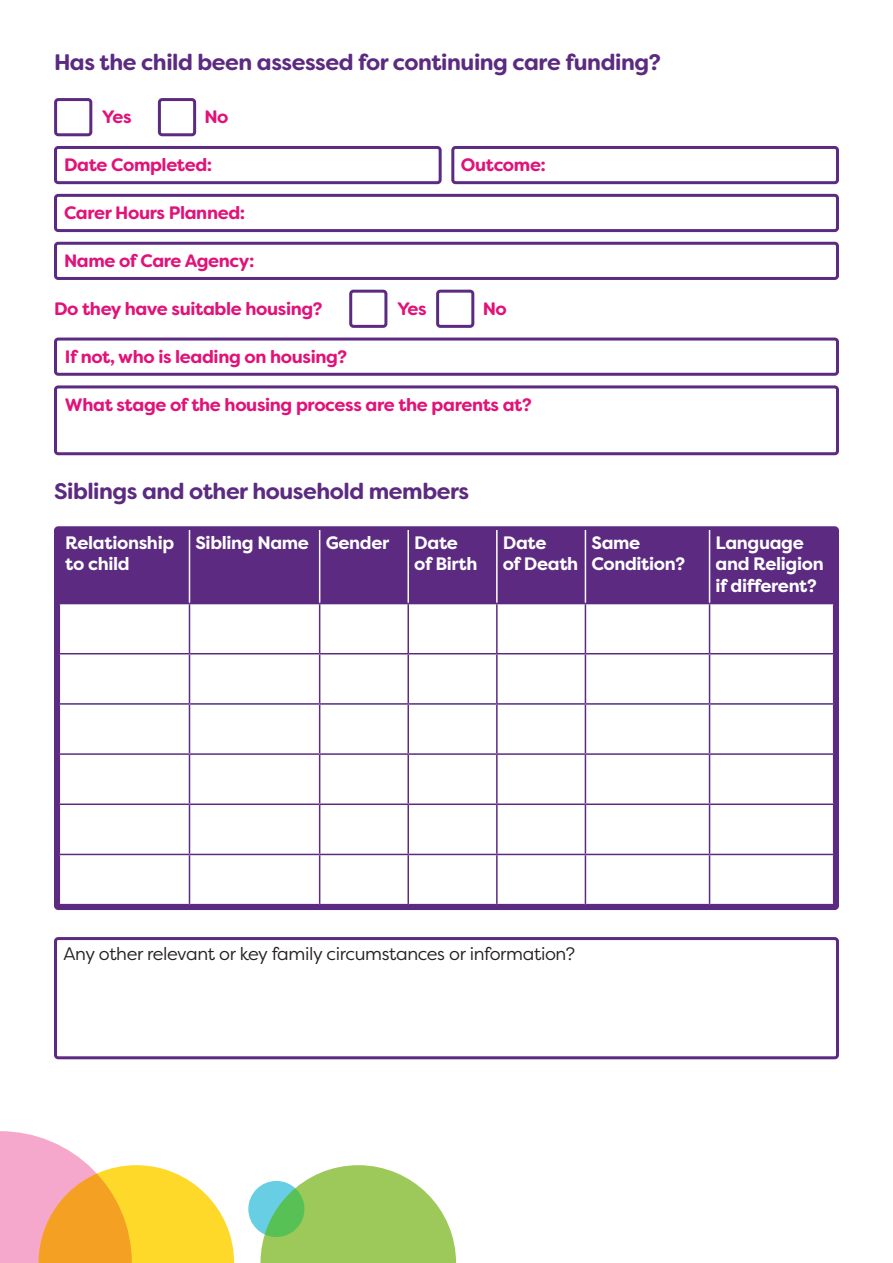
<style>
.page{position:relative;width:893px;height:1263px;background:#fff}
.page>*{position:absolute;margin:0;border:0;box-sizing:border-box;transform-origin:0 0}
.t1{font:700 22.5px "Filson Soft";letter-spacing:-.02em;color:#5c2b81}
.t2{font:700 18px "Filson Soft";letter-spacing:-.02em;color:#e11279}
.t3{font:700 18px/21.6px "Filson Pro";letter-spacing:-.02em;color:#fff}
.t4{font:18px "Filson Pro";letter-spacing:-.02em;color:#231f20}
</style>
<div class="page">
<svg style="left:260px;top:1165px;width:196px;height:98px"></svg>
<svg style="left:248px;top:1181px;width:56px;height:56px;background:#61c8a3"></svg>
<svg style="left:0;top:1131px;width:234px;height:132px"></svg>
<div style="left:54px;top:526px;width:785px;height:384px;background:#5c2b81;border-radius:4px"></div>
<svg style="left:188px;top:530px;width:523px;height:73px"></svg>
<div style="left:60px;top:604px;width:773px;height:300px;background:#fff"></div>
<hr style="left:189px;top:530px;width:1px;height:73px;background:#fff">
<hr style="left:319px;top:530px;width:1px;height:73px;background:#fff">
<hr style="left:407px;top:530px;width:2px;height:73px;background:#fff">
<hr style="left:496px;top:530px;width:2px;height:73px;background:#fff">
<hr style="left:585px;top:530px;width:1px;height:73px;background:#fff">
<hr style="left:709px;top:530px;width:1px;height:73px;background:#fff">
<hr style="left:189px;top:604px;width:1px;height:49px;background:#5c2b81">
<hr style="left:319px;top:604px;width:1px;height:49px;background:#5c2b81">
<hr style="left:407px;top:604px;width:2px;height:49px;background:#5c2b81">
<hr style="left:496px;top:604px;width:2px;height:49px;background:#5c2b81">
<hr style="left:585px;top:604px;width:1px;height:49px;background:#5c2b81">
<hr style="left:709px;top:604px;width:1px;height:49px;background:#5c2b81">
<hr style="left:59px;top:653px;width:130px;height:1px;background:#5c2b81">
<hr style="left:189px;top:653px;width:131px;height:1px;background:#5c2b81">
<hr style="left:189px;top:654px;width:1px;height:49px;background:#5c2b81">
<hr style="left:320px;top:653px;width:88px;height:1px;background:#5c2b81">
<hr style="left:319px;top:654px;width:1px;height:49px;background:#5c2b81">
<hr style="left:408px;top:653px;width:89px;height:1px;background:#5c2b81">
<hr style="left:407px;top:654px;width:2px;height:49px;background:#5c2b81">
<hr style="left:497px;top:653px;width:88px;height:1px;background:#5c2b81">
<hr style="left:496px;top:654px;width:2px;height:49px;background:#5c2b81">
<hr style="left:585px;top:653px;width:124px;height:1px;background:#5c2b81">
<hr style="left:585px;top:654px;width:1px;height:49px;background:#5c2b81">
<hr style="left:709px;top:653px;width:125px;height:1px;background:#5c2b81">
<hr style="left:709px;top:654px;width:1px;height:49px;background:#5c2b81">
<hr style="left:59px;top:703px;width:130px;height:2px;background:#5c2b81">
<hr style="left:189px;top:703px;width:131px;height:2px;background:#5c2b81">
<hr style="left:189px;top:705px;width:1px;height:48px;background:#5c2b81">
<hr style="left:320px;top:703px;width:88px;height:2px;background:#5c2b81">
<hr style="left:319px;top:705px;width:1px;height:48px;background:#5c2b81">
<hr style="left:408px;top:703px;width:89px;height:2px;background:#5c2b81">
<hr style="left:407px;top:705px;width:2px;height:48px;background:#5c2b81">
<hr style="left:497px;top:703px;width:88px;height:2px;background:#5c2b81">
<hr style="left:496px;top:705px;width:2px;height:48px;background:#5c2b81">
<hr style="left:585px;top:703px;width:124px;height:2px;background:#5c2b81">
<hr style="left:585px;top:705px;width:1px;height:48px;background:#5c2b81">
<hr style="left:709px;top:703px;width:125px;height:2px;background:#5c2b81">
<hr style="left:709px;top:705px;width:1px;height:48px;background:#5c2b81">
<hr style="left:59px;top:753px;width:130px;height:2px;background:#5c2b81">
<hr style="left:189px;top:753px;width:131px;height:2px;background:#5c2b81">
<hr style="left:189px;top:755px;width:1px;height:48px;background:#5c2b81">
<hr style="left:320px;top:753px;width:88px;height:2px;background:#5c2b81">
<hr style="left:319px;top:755px;width:1px;height:48px;background:#5c2b81">
<hr style="left:408px;top:753px;width:89px;height:2px;background:#5c2b81">
<hr style="left:407px;top:755px;width:2px;height:48px;background:#5c2b81">
<hr style="left:497px;top:753px;width:88px;height:2px;background:#5c2b81">
<hr style="left:496px;top:755px;width:2px;height:48px;background:#5c2b81">
<hr style="left:585px;top:753px;width:124px;height:2px;background:#5c2b81">
<hr style="left:585px;top:755px;width:1px;height:48px;background:#5c2b81">
<hr style="left:709px;top:753px;width:125px;height:2px;background:#5c2b81">
<hr style="left:709px;top:755px;width:1px;height:48px;background:#5c2b81">
<hr style="left:59px;top:803px;width:130px;height:2px;background:#5c2b81">
<hr style="left:189px;top:803px;width:131px;height:2px;background:#5c2b81">
<hr style="left:189px;top:805px;width:1px;height:49px;background:#5c2b81">
<hr style="left:320px;top:803px;width:88px;height:2px;background:#5c2b81">
<hr style="left:319px;top:805px;width:1px;height:49px;background:#5c2b81">
<hr style="left:408px;top:803px;width:89px;height:2px;background:#5c2b81">
<hr style="left:407px;top:805px;width:2px;height:49px;background:#5c2b81">
<hr style="left:497px;top:803px;width:88px;height:2px;background:#5c2b81">
<hr style="left:496px;top:805px;width:2px;height:49px;background:#5c2b81">
<hr style="left:585px;top:803px;width:124px;height:2px;background:#5c2b81">
<hr style="left:585px;top:805px;width:1px;height:49px;background:#5c2b81">
<hr style="left:709px;top:803px;width:125px;height:2px;background:#5c2b81">
<hr style="left:709px;top:805px;width:1px;height:49px;background:#5c2b81">
<hr style="left:59px;top:854px;width:130px;height:1px;background:#5c2b81">
<hr style="left:189px;top:854px;width:131px;height:1px;background:#5c2b81">
<hr style="left:189px;top:855px;width:1px;height:49px;background:#5c2b81">
<hr style="left:320px;top:854px;width:88px;height:1px;background:#5c2b81">
<hr style="left:319px;top:855px;width:1px;height:49px;background:#5c2b81">
<hr style="left:408px;top:854px;width:89px;height:1px;background:#5c2b81">
<hr style="left:407px;top:855px;width:2px;height:49px;background:#5c2b81">
<hr style="left:497px;top:854px;width:88px;height:1px;background:#5c2b81">
<hr style="left:496px;top:855px;width:2px;height:49px;background:#5c2b81">
<hr style="left:585px;top:854px;width:124px;height:1px;background:#5c2b81">
<hr style="left:585px;top:855px;width:1px;height:49px;background:#5c2b81">
<hr style="left:709px;top:854px;width:125px;height:1px;background:#5c2b81">
<hr style="left:709px;top:855px;width:1px;height:49px;background:#5c2b81">
<div style="left:54px;top:937px;width:785px;height:122px;border:3px solid #5c2b81;border-radius:3px"></div>
<div style="left:54px;top:146px;width:388px;height:38px;border:3px solid #5c2b81;border-radius:3px"></div>
<div style="left:451px;top:146px;width:388px;height:38px;border:3px solid #5c2b81;border-radius:3px"></div>
<div style="left:54px;top:194px;width:785px;height:38px;border:3px solid #5c2b81;border-radius:3px"></div>
<div style="left:54px;top:242px;width:785px;height:38px;border:3px solid #5c2b81;border-radius:3px"></div>
<div style="left:54px;top:338px;width:785px;height:38px;border:3px solid #5c2b81;border-radius:3px"></div>
<div style="left:54px;top:385px;width:785px;height:70px;border:3px solid #5c2b81;border-radius:3px"></div>
<div style="left:54px;top:98px;width:38px;height:38px;border:3px solid #5c2b81;border-radius:3px"></div>
<div style="left:158px;top:98px;width:38px;height:38px;border:3px solid #5c2b81;border-radius:3px"></div>
<div style="left:349px;top:290px;width:38px;height:38px;border:3px solid #5c2b81;border-radius:3px"></div>
<div style="left:436px;top:290px;width:38px;height:38px;border:3px solid #5c2b81;border-radius:3px"></div>
<p class="t1" style="left:54px;top:48px;width:608px">Has the child been assessed for continuing care funding?</p>
<p class="t2" style="left:102px;top:106px;width:31px">Yes</p>
<p class="t2" style="left:204px;top:106px;width:26px">No</p>
<p class="t2" style="left:64px;top:153px;width:150px">Date Completed:</p>
<p class="t2" style="left:64px;top:201px;width:183px">Carer Hours Planned:</p>
<p class="t2" style="left:64px;top:249px;width:192px">Name of Care Agency:</p>
<p class="t2" style="left:54px;top:297px;width:270px">Do they have suitable housing?</p>
<p class="t2" style="left:65px;top:345px;width:284px">If not, who is leading on housing?</p>
<p class="t2" style="left:65px;top:393px;width:468px">What stage of the housing process are the parents at?</p>
<p class="t2" style="left:461px;top:153px;width:87px">Outcome:</p>
<p class="t2" style="left:397px;top:297px;width:31px">Yes</p>
<p class="t2" style="left:483px;top:297px;width:26px">No</p>
<p class="t1" style="left:54px;top:476px;width:417px">Siblings and other household members</p>
<p class="t3" style="left:65px;top:532px;width:110px">Relationship to child</p>
<p class="t3" style="left:195px;top:532px;width:115px">Sibling Name</p>
<p class="t3" style="left:326px;top:532px;width:65px">Gender</p>
<p class="t3" style="left:414px;top:532px;width:65px">Date of Birth</p>
<p class="t3" style="left:503px;top:532px;width:77px">Date<br>of Death</p>
<p class="t3" style="left:591px;top:532px;width:95px">Same<br>Condition?</p>
<p class="t3" style="left:715px;top:532px;width:110px">Language and Religion if different?</p>
<p class="t4" style="left:64px;top:942px;width:513px">Any other relevant or key family circumstances or information?</p>
</div>
